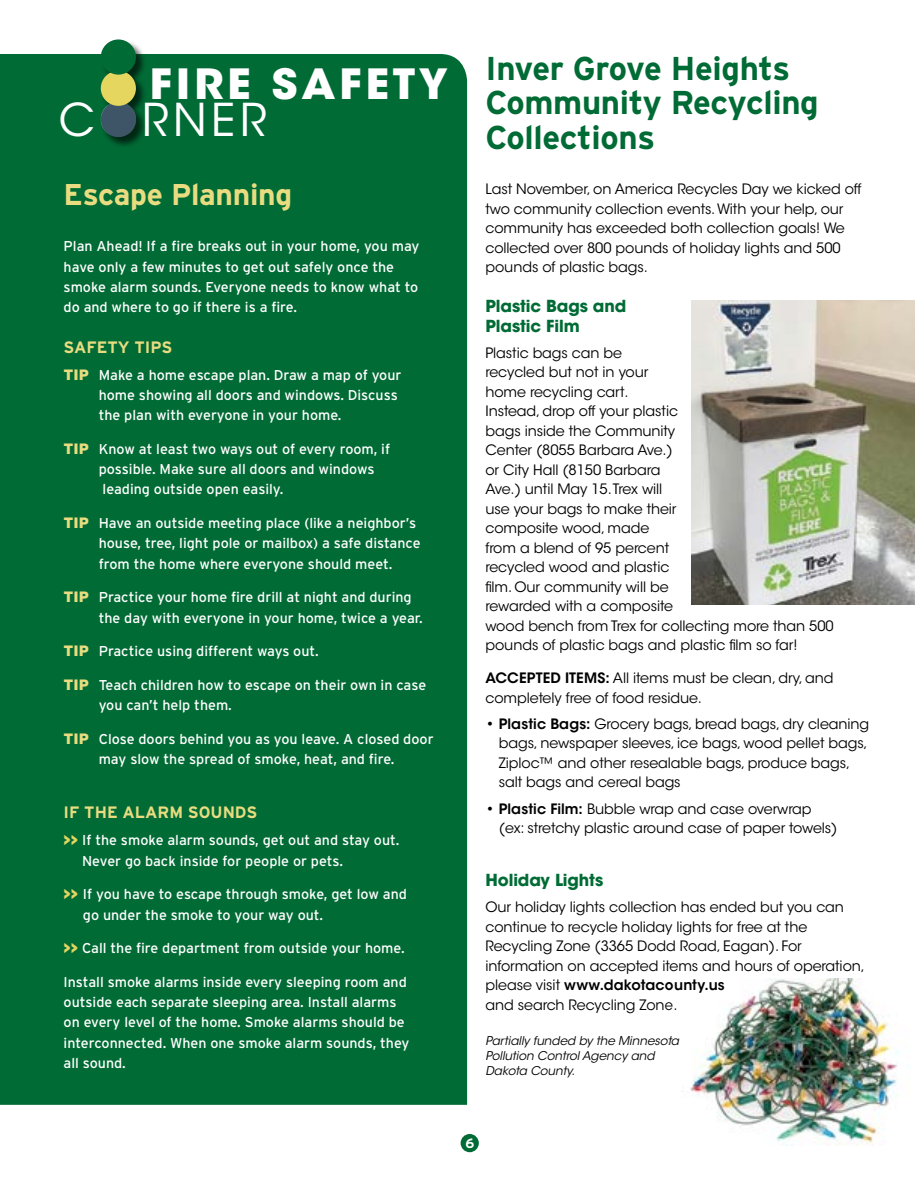
<style>
.page{position:relative;width:918px;height:1188px;background:#fff}
.page>*{position:absolute;margin:0;border:0;box-sizing:border-box;transform-origin:0 0}
.t1{font:45px "ITC Avant Garde Std";letter-spacing:.1em;color:#fff}
.t2{font:700 41.4px "ITC Avant Garde Std";letter-spacing:.08em;color:#fff;scale:1.09 1}
.t3{font:700 33px/34.5px "Interstate";letter-spacing:-.01em;color:#006b35}
.t4{font:700 30px "Interstate";letter-spacing:-.01em;color:#e9dc80}
.t5{font:700 16.5px/19.5px "ITC Avant Garde Std";letter-spacing:-.005em;color:#006b35}
.t6{font:700 16.5px "Interstate";color:#e9dc80}
.t7{font:14.25px/20.2px "Interstate";color:#fff}
.t8{font:14.25px/19.5px "ITC Avant Garde Std";letter-spacing:-.005em;color:#000}
.t9{font:700 13.5px "Interstate";color:#fff}
.t10{font:italic 12px/15px "ITC Avant Garde Std";letter-spacing:-.005em;color:#000}
.s1{font-weight:900;font-size:15px;color:#e9dc80}
.s2{font-weight:900;color:#e5d660}
.s3{font-weight:600}
</style>
<div class="page">
<div style="left:0;top:54px;width:467px;height:1051px;background:#006b35"></div>
<div style="left:461px;top:1134px;width:18px;height:18px;background:#006b35;border-radius:50%"></div>
<div style="left:101px;top:39px;width:46px;height:108px;background:#000;opacity:.63"></div>
<div style="left:101px;top:102px;width:35px;height:35px;background:#3d5567;border-radius:50%"></div>
<div style="left:101px;top:71px;width:35px;height:35px;background:#e5d660;border-radius:50%"></div>
<div style="left:101px;top:39px;width:35px;height:36px;background:#006b35;border-radius:50%"></div>
<img style="left:692px;top:300px;width:222px;height:304px">
<img style="left:690px;top:978px;width:219px;height:168px">
<h2 class="t2" style="left:150px;top:57px;width:275px">FIRE SAFETY</h2>
<h1 class="t1" style="left:59px;top:93px;width:209px">CORNER</h1>
<h3 class="t4" style="left:64px;top:178px;width:230px">Escape Planning</h3>
<p class="t7" style="left:64px;top:236px;width:357px">Plan Ahead! If a fire breaks out in your home, you may have only a few minutes to get out safely once the smoke alarm sounds. Everyone needs to know what to do and where to go if there is a fire.</p>
<p class="t6" style="left:64px;top:337px;width:110px">SAFETY TIPS</p>
<p class="t7" style="left:99px;top:364px;width:304px;text-indent:-35px"><span class="s1">TIP</span> Make a home escape plan. Draw a map of your home showing all doors and windows. Discuss the plan with everyone in your home.</p>
<p class="t7" style="left:99px;top:439px;width:293px;text-indent:-35px"><span class="s1">TIP</span> Know at least two ways out of every room, if possible. Make sure all doors and windows leading outside open easily.</p>
<p class="t7" style="left:99px;top:513px;width:323px;text-indent:-35px"><span class="s1">TIP</span> Have an outside meeting place (like a neighbor’s house, tree, light pole or mailbox) a safe distance from the home where everyone should meet.</p>
<p class="t7" style="left:99px;top:587px;width:325px;text-indent:-35px"><span class="s1">TIP</span> Practice your home fire drill at night and during the day with everyone in your home, twice a year.</p>
<p class="t7" style="left:64px;top:641px;width:257px"><span class="s1">TIP</span> Practice using different ways out.</p>
<p class="t7" style="left:99px;top:675px;width:329px;text-indent:-35px"><span class="s1">TIP</span> Teach children how to escape on their own in case you can’t help them.</p>
<p class="t7" style="left:64px;top:729px;width:372px;text-align:center"><span class="s1">TIP</span> Close doors behind you as you leave. A closed door may slow the spread of smoke, heat, and fire.</p>
<p class="t6" style="left:64px;top:803px;width:195px">IF THE ALARM SOUNDS</p>
<p class="t7" style="left:82px;top:830px;width:319px;text-indent:-19px"><span class="s2">&gt;&gt;</span> If the smoke alarm sounds, get out and stay out.<br>Never go back inside for people or pets.</p>
<p class="t7" style="left:83px;top:884px;width:326px;text-indent:-19px"><span class="s2">&gt;&gt;</span> If you have to escape through smoke, get low and go under the smoke to your way out.</p>
<p class="t7" style="left:64px;top:938px;width:343px"><span class="s2">&gt;&gt;</span> Call the fire department from outside your home.</p>
<p class="t7" style="left:64px;top:972px;width:347px">Install smoke alarms inside every sleeping room and outside each separate sleeping area. Install alarms on every level of the home. Smoke alarms should be interconnected. When one smoke alarm sounds, they all sound.</p>
<h3 class="t3" style="left:485px;top:50px;width:335px">Inver Grove Heights<br>Community Recycling<br>Collections</h3>
<p class="t8" style="left:485px;top:180px;width:377px">Last November, on America Recycles Day we kicked off two community collection events. With your help, our community has exceeded both collection goals! We collected over 800 pounds of holiday lights and 500 pounds of plastic bags.</p>
<p class="t5" style="left:485px;top:296px;width:142px">Plastic Bags and<br>Plastic Film</p>
<p class="t8" style="left:485px;top:343px;width:350px">Plastic bags can be<br>recycled but not in your<br>home recycling cart.<br>Instead, drop off your plastic<br>bags inside the Community<br>Center (8055 Barbara Ave.)<br>or City Hall (8150 Barbara<br>Ave.) until May 15. Trex will<br>use your bags to make their<br>composite wood, made<br>from a blend of 95 percent<br>recycled wood and plastic<br>film. Our community will be<br>rewarded with a composite<br>wood bench from Trex for collecting more than 500 pounds of plastic bags and plastic film so far!</p>
<p class="t8" style="left:485px;top:668px;width:350px"><span class="s3">ACCEPTED ITEMS:</span> All items must be clean, dry, and completely free of food residue.</p>
<p class="t8" style="left:499px;top:714px;width:372px;text-indent:-13px"><span class="s3">• Plastic Bags:</span> Grocery bags, bread bags, dry cleaning bags, newspaper sleeves, ice bags, wood pellet bags, Ziploc™ and other resealable bags, produce bags, salt bags and cereal bags</p>
<p class="t8" style="left:499px;top:799px;width:340px;text-indent:-13px"><span class="s3">• Plastic Film:</span> Bubble wrap and case overwrap (ex: stretchy plastic around case of paper towels)</p>
<p class="t5" style="left:485px;top:870px;width:119px">Holiday Lights</p>
<p class="t8" style="left:485px;top:897px;width:381px">Our holiday lights collection has ended but you can continue to recycle holiday lights for free at the Recycling Zone (3365 Dodd Road, Eagan). For information on accepted items and hours of operation, please visit <span class="s3">www.dakotacounty.us<br></span>and search Recycling Zone.</p>
<p class="t10" style="left:485px;top:1033px;width:195px">Partially funded by the Minnesota<br>Pollution Control Agency and<br>Dakota County.</p>
<p class="t9" style="left:465px;top:1136px;width:10px">6</p>
</div>
